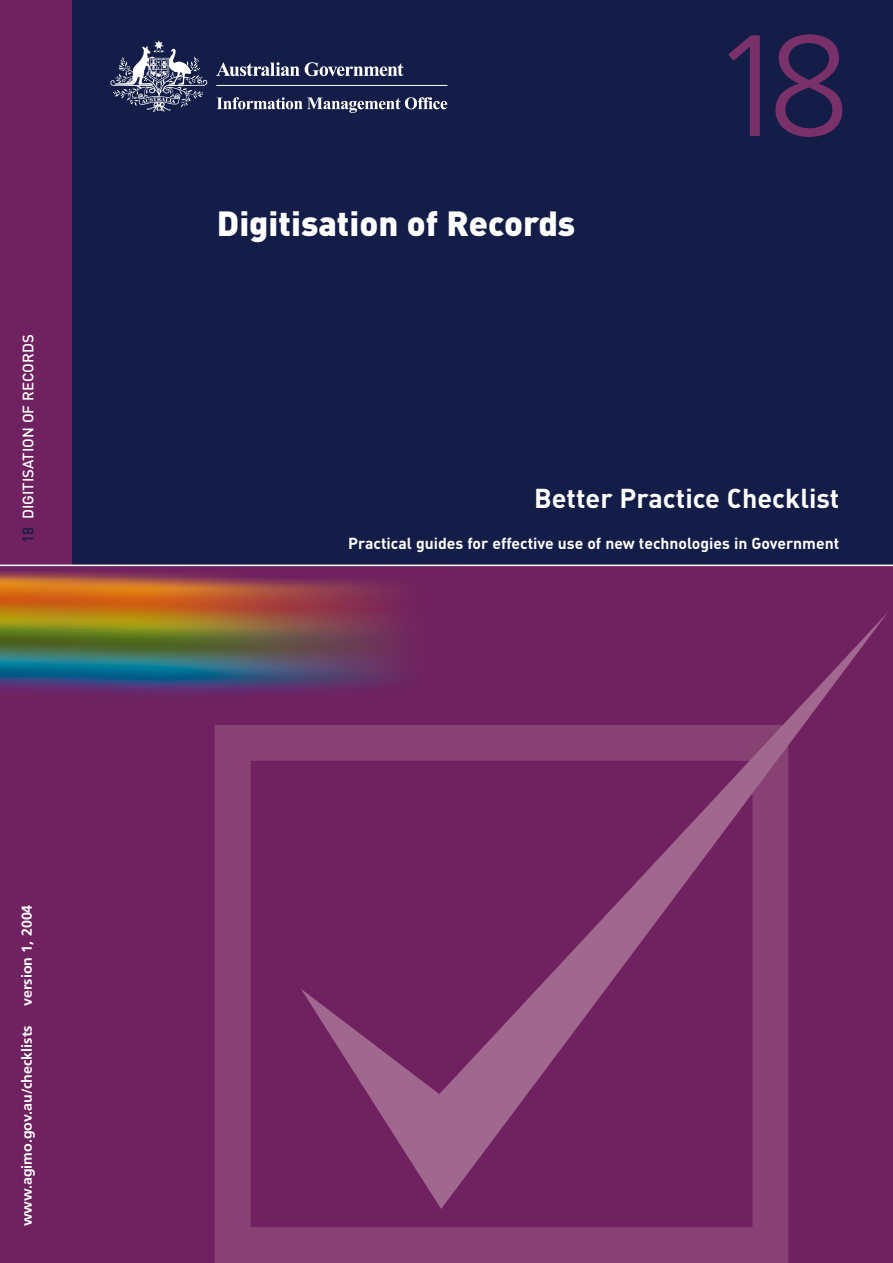
<style>
.page{position:relative;width:893px;height:1263px;background:#fff}
.page>*{position:absolute;margin:0;border:0;box-sizing:border-box;transform-origin:0 0}
.t1{font:300 144px "Frutiger LT Std";color:#7a3169}
.t2{font:900 34.5px "DIN";color:#fff}
.t3{font:700 27px "DIN";color:#fff}
.t4{font:700 15.75px "DIN";color:#fff}
.t5{font:500 15px "DIN";color:#fff}
.t6{font:700 14.25px "Frutiger LT Std";color:#fff}
.s1{color:#131d47}
</style>
<div class="page">
<div style="left:0;top:565px;width:893px;height:698px;background:#70215f"></div>
<div style="left:0;top:0;width:893px;height:565px;background:#131d47"></div>
<img style="left:110px;top:40px;width:338px;height:73px">
<div style="left:0;top:0;width:71px;height:578px;background:#70215f"></div>
<div style="left:215px;top:725px;width:573px;height:538px;border:36px solid #874173"></div>
<svg style="left:301px;top:612px;width:587px;height:597px"></svg>
<img style="left:0;top:566px;width:458px;height:151px">
<hr style="left:0;top:565px;width:893px;height:1px;background:#fff">
<p class="t5" style="left:19px;top:543px;width:210px;rotate:-90deg"><span class="s1">18</span> DIGITISATION OF RECORDS</p>
<p class="t6" style="left:19px;top:1006px;width:103px;rotate:-90deg">version 1, 2004</p>
<p class="t6" style="left:19px;top:1226px;width:202px;rotate:-90deg">www.agimo.gov.au/checklists</p>
<h2 class="t2" style="left:217px;top:200px;width:360px">Digitisation of Records</h2>
<h1 class="t1" style="left:710px;top:5px;width:140px">18</h1>
<h3 class="t3" style="left:534px;top:480px;width:307px">Better Practice Checklist</h3>
<p class="t4" style="left:348px;top:533px;width:493px">Practical guides for effective use of new technologies in Government</p>
</div>
